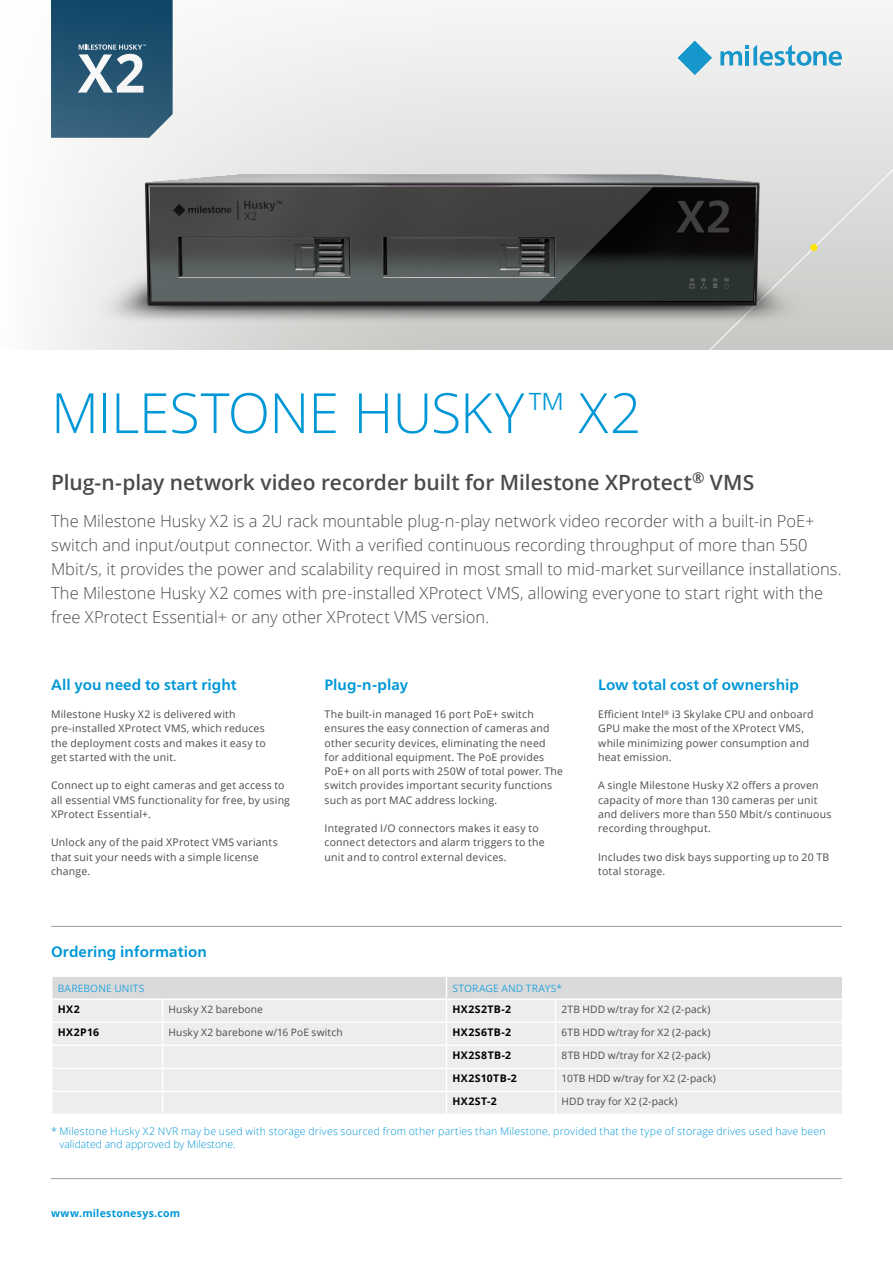
<style>
.page{position:relative;width:893px;height:1263px;background:#fff}
.page>*{position:absolute;margin:0;border:0;box-sizing:border-box;transform-origin:0 0}
.t1{font:300 55.5px "Open Sans";letter-spacing:-.015em;color:#0097d7}
.t2{font:300 24.45px "Frutiger Neue LT Pro";color:#0097d7}
.Subhead{font:600 21px "Open Sans";letter-spacing:-.005em;color:#4a4a49}
.intro-text{font:300 16.5px/24px "Open Sans";color:#4a4a49}
.Body_header{font:700 15px "Frutiger Neue LT Pro";letter-spacing:.005em;color:#0097d7}
.Body_text{font:10.5px/14.2px "Open Sans";letter-spacing:.02em;color:#4a4a49}
.Body_text-2{font:300 10.5px/13.5px "Open Sans";letter-spacing:.02em;color:#0097d7}
.Paragraph_Style_2{font:700 10.5px "Open Sans";letter-spacing:.035em;color:#000}
.Body_text-3{font:700 10.5px "Open Sans";letter-spacing:.02em;color:#0097d7}
.Paragraph_Style_1{font:10.2px "Open Sans";letter-spacing:.015em;color:#4a4a49}
.Paragraph_Style_1-2{font:10.2px "Open Sans";letter-spacing:.015em;color:#2aa5de}
</style>
<div class="page">
<svg style="left:46px;top:0;width:847px;height:349px"></svg>
<hr style="left:51px;top:926px;width:791px;height:1px;background:#9d9d9c">
<svg style="left:707px;top:115px;width:186px;height:235px"></svg>
<img style="left:51px;top:159px;width:791px;height:184px">
<svg style="left:52px;top:977px;width:790px;height:137px"></svg>
<hr style="left:51px;top:1178px;width:791px;height:1px;background:#9d9d9c">
<p class="t1" style="left:51px;top:375px;width:475px">MILESTONE HUSKY</p>
<p class="t2" style="left:529px;top:387px;width:37px">TM</p>
<p class="t1" style="left:578px;top:375px;width:65px">X2</p>
<p class="Subhead" style="left:51px;top:468px;width:705px">Plug-n-play network video recorder built for Milestone XProtect<sup>®</sup> VMS</p>
<p class="intro-text" style="left:51px;top:508px;width:792px">The Milestone Husky X2 is a 2U rack mountable plug-n-play network video recorder with a built-in PoE+ switch and input/output connector. With a verified continuous recording throughput of more than 550<br>Mbit/s, it provides the power and scalability required in most small to mid-market surveillance installations.<br>The Milestone Husky X2 comes with pre-installed XProtect VMS, allowing everyone to start right with the free XProtect Essential+ or any other XProtect VMS version.</p>
<p class="Body_header" style="left:51px;top:675px;width:187px">All you need to start right</p>
<p class="Body_text" style="left:51px;top:707px;width:216px">Milestone Husky X2 is delivered with pre-installed XProtect VMS, which reduces the deployment costs and makes it easy to get started with the unit.</p>
<p class="Body_text" style="left:51px;top:778px;width:240px">Connect up to eight cameras and get access to all essential VMS functionality for free, by using<br>XProtect Essential+.</p>
<p class="Body_text" style="left:51px;top:835px;width:228px">Unlock any of the paid XProtect VMS variants that suit your needs with a simple license change.</p>
<p class="Body_header" style="left:325px;top:675px;width:85px">Plug-n-play</p>
<p class="Body_text" style="left:325px;top:707px;width:240px">The built-in managed 16 port PoE+ switch ensures the easy connection of cameras and other security devices, eliminating the need<br>for additional equipment. The PoE provides PoE+ on all ports with 250W of total power. The switch provides important security functions such as port MAC address locking.</p>
<p class="Body_text" style="left:325px;top:821px;width:222px">Integrated I/O connectors makes it easy to connect detectors and alarm triggers to the unit and to control external devices.</p>
<p class="Body_header" style="left:598px;top:675px;width:202px">Low total cost of ownership</p>
<p class="Body_text" style="left:598px;top:707px;width:217px">Efficient Intel<sup>®</sup> i3 Skylake CPU and onboard GPU make the most of the XProtect VMS, while minimizing power consumption and heat emission.</p>
<p class="Body_text" style="left:598px;top:778px;width:235px">A single Milestone Husky X2 offers a proven capacity of more than 130 cameras per unit and delivers more than 550 Mbit/s continuous recording throughput.</p>
<p class="Body_text" style="left:598px;top:849px;width:233px">Includes two disk bays supporting up to 20 TB total storage.</p>
<p class="Body_header" style="left:51px;top:943px;width:157px">Ordering information</p>
<p class="Paragraph_Style_1-2" style="left:58px;top:981px;width:88px">BAREBONE UNITS</p>
<p class="Paragraph_Style_1-2" style="left:452px;top:981px;width:111px">STORAGE AND TRAYS*</p>
<p class="Paragraph_Style_2" style="left:58px;top:1002px;width:24px">HX2</p>
<p class="Paragraph_Style_1" style="left:169px;top:1002px;width:96px">Husky X2 barebone</p>
<p class="Paragraph_Style_2" style="left:452px;top:1002px;width:60px">HX2S2TB-2</p>
<p class="Paragraph_Style_1" style="left:562px;top:1002px;width:150px">2TB HDD w/tray for X2 (2-pack)</p>
<p class="Paragraph_Style_2" style="left:58px;top:1025px;width:43px">HX2P16</p>
<p class="Paragraph_Style_1" style="left:169px;top:1025px;width:175px">Husky X2 barebone w/16 PoE switch</p>
<p class="Paragraph_Style_2" style="left:452px;top:1025px;width:60px">HX2S6TB-2</p>
<p class="Paragraph_Style_1" style="left:562px;top:1025px;width:150px">6TB HDD w/tray for X2 (2-pack)</p>
<p class="Paragraph_Style_2" style="left:452px;top:1048px;width:60px">HX2S8TB-2</p>
<p class="Paragraph_Style_1" style="left:562px;top:1048px;width:150px">8TB HDD w/tray for X2 (2-pack)</p>
<p class="Paragraph_Style_2" style="left:452px;top:1071px;width:66px">HX2S10TB-2</p>
<p class="Paragraph_Style_1" style="left:562px;top:1071px;width:156px">10TB HDD w/tray for X2 (2-pack)</p>
<p class="Paragraph_Style_2" style="left:452px;top:1094px;width:46px">HX2ST-2</p>
<p class="Paragraph_Style_1" style="left:562px;top:1094px;width:117px">HDD tray for X2 (2-pack)</p>
<p class="Body_text-2" style="left:60px;top:1124px;width:768px;text-indent:-9px">* Milestone Husky X2 NVR may be used with storage drives sourced from other parties than Milestone, provided that the type of storage drives used have been validated and approved by Milestone.</p>
<p class="Body_text-3" style="left:51px;top:1206px;width:130px">www.milestonesys.com</p>
</div>
